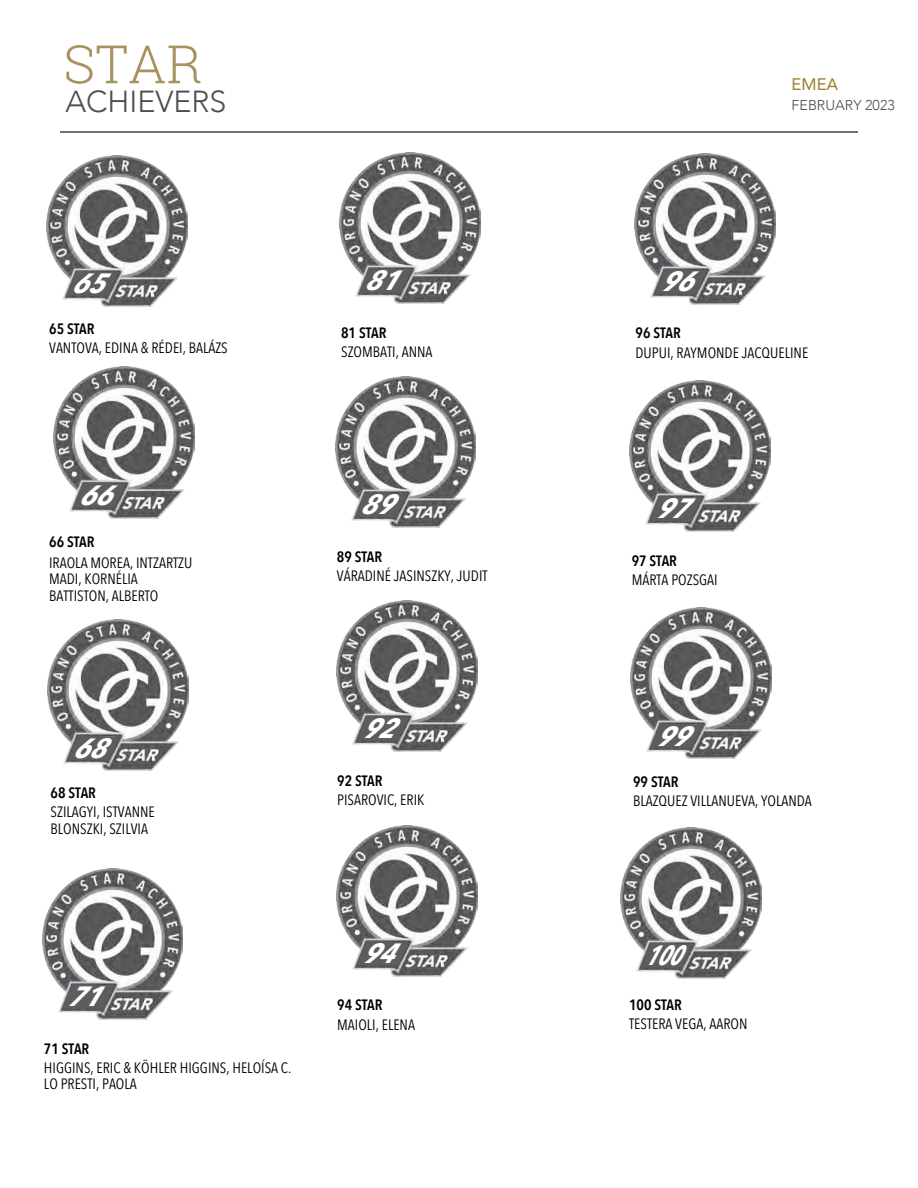
<style>
.page{position:relative;width:918px;height:1188px;background:#fff}
.page>*{position:absolute;margin:0;border:0;box-sizing:border-box;transform-origin:0 0}
.t1{font:300 52.95px "Roboto Slab";color:#a79260}
.t2{font:300 30.3px "Avenir";color:#4f4e4e}
.t3{font:italic 700 27.9px "Avenir Next Condensed";color:#fff;scale:1.11 1}
.t4{font:italic 700 27.9px "Avenir Next Condensed";color:#fff;scale:.82 1}
.t5{font:16.65px "Avenir";color:#9d7e2e}
.t6{font:15px/16.5px "Avenir Next Condensed";color:#000}
.t7{font:600 15px "Avenir Next Condensed";color:#000}
.t8{font:300 14.25px "Avenir";color:#4e4d4d}
</style>
<div class="page">
<img style="left:339px;top:153px;width:141px;height:151px">
<svg style="left:359px;top:268px;width:53px;height:25px"></svg>
<img style="left:335px;top:376px;width:141px;height:152px">
<svg style="left:355px;top:492px;width:53px;height:25px"></svg>
<img style="left:48px;top:620px;width:141px;height:151px">
<svg style="left:68px;top:735px;width:52px;height:25px"></svg>
<img style="left:42px;top:868px;width:141px;height:152px">
<svg style="left:62px;top:984px;width:53px;height:25px"></svg>
<img style="left:337px;top:600px;width:140px;height:151px">
<svg style="left:357px;top:716px;width:52px;height:25px"></svg>
<img style="left:337px;top:825px;width:140px;height:151px">
<svg style="left:357px;top:941px;width:52px;height:25px"></svg>
<img style="left:635px;top:153px;width:141px;height:151px">
<svg style="left:655px;top:269px;width:53px;height:25px"></svg>
<img style="left:630px;top:380px;width:141px;height:152px">
<svg style="left:650px;top:496px;width:52px;height:25px"></svg>
<img style="left:630px;top:608px;width:141px;height:151px">
<svg style="left:651px;top:723px;width:52px;height:25px"></svg>
<img style="left:46px;top:155px;width:141px;height:151px">
<svg style="left:66px;top:271px;width:53px;height:25px"></svg>
<hr style="left:61px;top:131px;width:797px;height:2px;background:#727272">
<img style="left:53px;top:367px;width:141px;height:151px">
<svg style="left:74px;top:482px;width:52px;height:25px"></svg>
<img style="left:621px;top:827px;width:141px;height:151px">
<svg style="left:641px;top:943px;width:52px;height:25px"></svg>
<h1 class="t1" style="left:64px;top:28px;width:140px">STAR</h1>
<h2 class="t2" style="left:65px;top:83px;width:162px">ACHIEVERS</h2>
<h3 class="t3" style="left:72px;top:266px;width:43px">65</h3>
<p class="t7" style="left:49px;top:315px;width:47px">65 STAR</p>
<p class="t6" style="left:49px;top:339px;width:180px">VANTOVA, EDINA &amp; RÉDEI, BALÁZS</p>
<h3 class="t3" style="left:365px;top:263px;width:43px">81</h3>
<p class="t7" style="left:341px;top:320px;width:47px">81 STAR</p>
<p class="t6" style="left:341px;top:343px;width:93px">SZOMBATI, ANNA</p>
<h3 class="t3" style="left:79px;top:478px;width:43px">66</h3>
<p class="t7" style="left:49px;top:529px;width:47px">66 STAR</p>
<p class="t6" style="left:49px;top:553px;width:145px">IRAOLA MOREA, INTZARTZU<br>MADI, KORNÉLIA<br>BATTISTON, ALBERTO</p>
<h3 class="t3" style="left:73px;top:731px;width:43px">68</h3>
<p class="t7" style="left:51px;top:780px;width:47px">68 STAR</p>
<p class="t6" style="left:51px;top:803px;width:106px">SZILAGYI, ISTVANNE<br>BLONSZKI, SZILVIA</p>
<h3 class="t3" style="left:68px;top:979px;width:43px">71</h3>
<p class="t7" style="left:44px;top:1035px;width:47px">71 STAR</p>
<p class="t6" style="left:44px;top:1059px;width:249px">HIGGINS, ERIC &amp; KÖHLER HIGGINS, HELOÍSA C.<br>LO PRESTI, PAOLA</p>
<h3 class="t3" style="left:361px;top:487px;width:43px">89</h3>
<p class="t7" style="left:337px;top:543px;width:47px">89 STAR</p>
<p class="t6" style="left:337px;top:567px;width:152px">VÁRADINÉ JASINSZKY, JUDIT</p>
<h3 class="t3" style="left:362px;top:711px;width:43px">92</h3>
<p class="t7" style="left:337px;top:767px;width:47px">92 STAR</p>
<p class="t6" style="left:337px;top:791px;width:89px">PISAROVIC, ERIK</p>
<h3 class="t3" style="left:362px;top:936px;width:43px">94</h3>
<p class="t7" style="left:337px;top:992px;width:47px">94 STAR</p>
<p class="t6" style="left:337px;top:1015px;width:79px">MAIOLI, ELENA</p>
<h3 class="t3" style="left:661px;top:264px;width:43px">96</h3>
<p class="t5" style="left:792px;top:71px;width:48px">EMEA</p>
<p class="t8" style="left:792px;top:97px;width:105px">FEBRUARY 2023</p>
<p class="t7" style="left:636px;top:320px;width:47px">96 STAR</p>
<p class="t6" style="left:636px;top:344px;width:174px">DUPUI, RAYMONDE JACQUELINE</p>
<h3 class="t3" style="left:655px;top:491px;width:43px">97</h3>
<p class="t7" style="left:632px;top:548px;width:47px">97 STAR</p>
<p class="t6" style="left:632px;top:571px;width:88px">MÁRTA POZSGAI</p>
<h3 class="t3" style="left:656px;top:719px;width:43px">99</h3>
<p class="t7" style="left:633px;top:769px;width:47px">99 STAR</p>
<p class="t6" style="left:633px;top:792px;width:180px">BLAZQUEZ VILLANUEVA, YOLANDA</p>
<h3 class="t4" style="left:645px;top:938px;width:61px">100</h3>
<p class="t7" style="left:629px;top:992px;width:54px">100 STAR</p>
<p class="t6" style="left:629px;top:1015px;width:120px">TESTERA VEGA, AARON</p>
</div>
